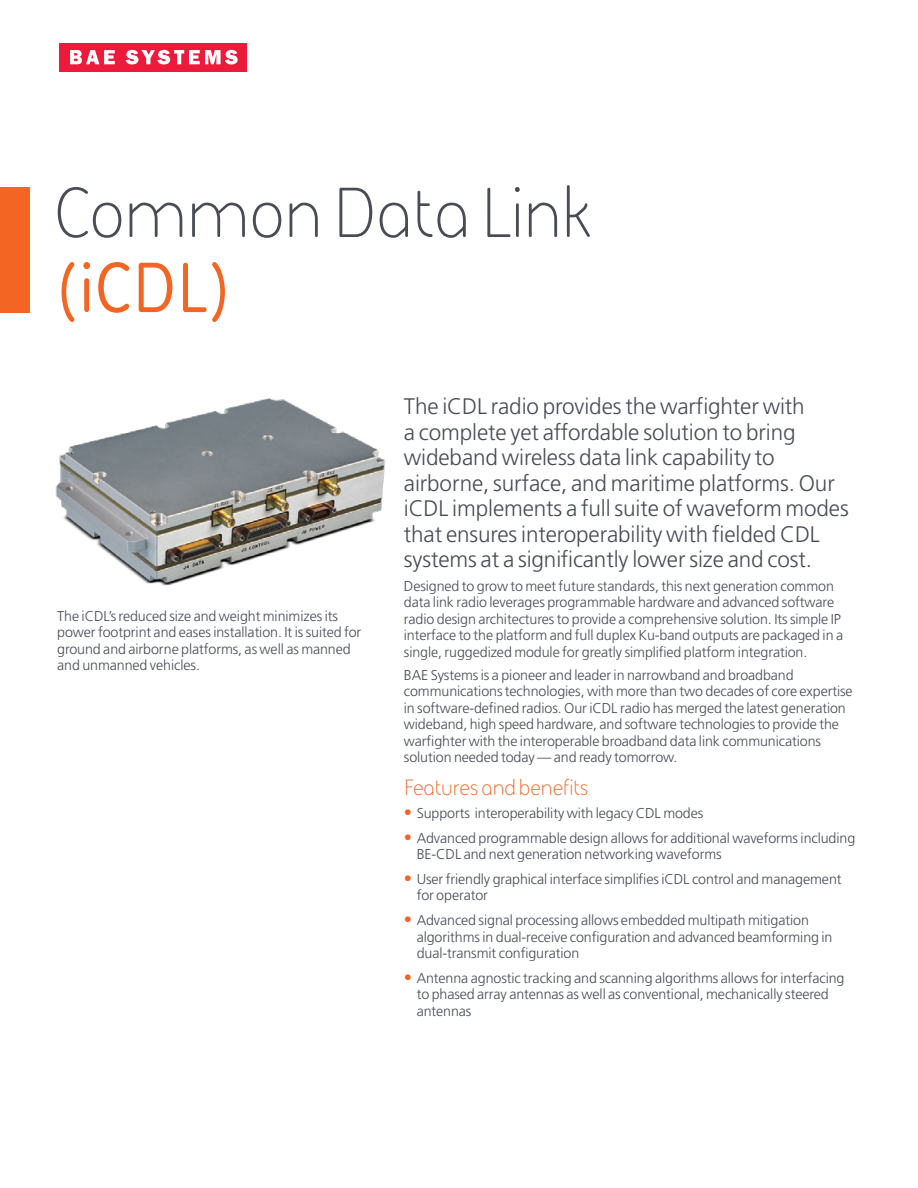
<style>
.page{position:relative;width:918px;height:1188px;background:#fff}
.page>*{position:absolute;margin:0;border:0;box-sizing:border-box;transform-origin:0 0}
.t1{font:72px "BAE Systems";letter-spacing:-.005em;color:#474c55}
.t2{font:700 72px "BAE Systems";color:#f26522}
.t3{font:300 22.5px/25.5px "Frutiger LT Pro";letter-spacing:-.005em;color:#474c55}
.t4{font:22.5px "BAE Systems";letter-spacing:-.005em;color:#f26522}
.t5{font:300 14.25px/16.5px "Frutiger LT Pro";letter-spacing:-.005em;color:#474c55}
.s1{font-weight:400;font-size:16.5px;color:#f26522}
</style>
<div class="page">
<div style="left:59px;top:43px;width:188px;height:29px;background:#ed1a3b"></div>
<svg style="left:126px;top:50px;width:112px;height:15px"></svg>
<svg style="left:70px;top:50px;width:45px;height:14px"></svg>
<div style="left:0;top:187px;width:29px;height:125px;background:#f26522"></div>
<img style="left:55px;top:398px;width:331px;height:188px">
<h1 class="t1" style="left:53px;top:166px;width:539px">Common Data Link</h1>
<h1 class="t2" style="left:53px;top:239px;width:181px">(iCDL)</h1>
<p class="t5" style="left:57px;top:608px;width:306px">The iCDL’s reduced size and weight minimizes its power footprint and eases installation. It is suited for ground and airborne platforms, as well as manned and unmanned vehicles.</p>
<p class="t3" style="left:404px;top:394px;width:446px">The iCDL radio provides the warfighter with<br>a complete yet affordable solution to bring wideband wireless data link capability to airborne, surface, and maritime platforms. Our iCDL implements a full suite of waveform modes that ensures interoperability with fielded CDL systems at a significantly lower size and cost.</p>
<p class="t5" style="left:404px;top:578px;width:441px">Designed to grow to meet future standards, this next generation common data link radio leverages programmable hardware and advanced software radio design architectures to provide a comprehensive solution. Its simple IP interface to the platform and full duplex Ku-band outputs are packaged in a single, ruggedized module for greatly simplified platform integration.</p>
<p class="t5" style="left:404px;top:667px;width:450px">BAE Systems is a pioneer and leader in narrowband and broadband communications technologies, with more than two decades of core expertise in software-defined radios. Our iCDL radio has merged the latest generation wideband, high speed hardware, and software technologies to provide the warfighter with the interoperable broadband data link communications solution needed today — and ready tomorrow.</p>
<h2 class="t4" style="left:404px;top:772px;width:186px">Features and benefits</h2>
<p class="t5" style="left:404px;top:805px;width:301px"><span class="s1">•</span> Supports interoperability with legacy CDL modes</p>
<p class="t5" style="left:417px;top:830px;width:440px;text-indent:-13px"><span class="s1">•</span> Advanced programmable design allows for additional waveforms including<br>BE-CDL and next generation networking waveforms</p>
<p class="t5" style="left:417px;top:871px;width:426px;text-indent:-13px"><span class="s1">•</span> User friendly graphical interface simplifies iCDL control and management for operator</p>
<p class="t5" style="left:417px;top:912px;width:417px;text-indent:-13px"><span class="s1">•</span> Advanced signal processing allows embedded multipath mitigation algorithms in dual-receive configuration and advanced beamforming in dual-transmit configuration</p>
<p class="t5" style="left:417px;top:970px;width:429px;text-indent:-13px"><span class="s1">•</span> Antenna agnostic tracking and scanning algorithms allows for interfacing to phased array antennas as well as conventional, mechanically steered antennas</p>
</div>
